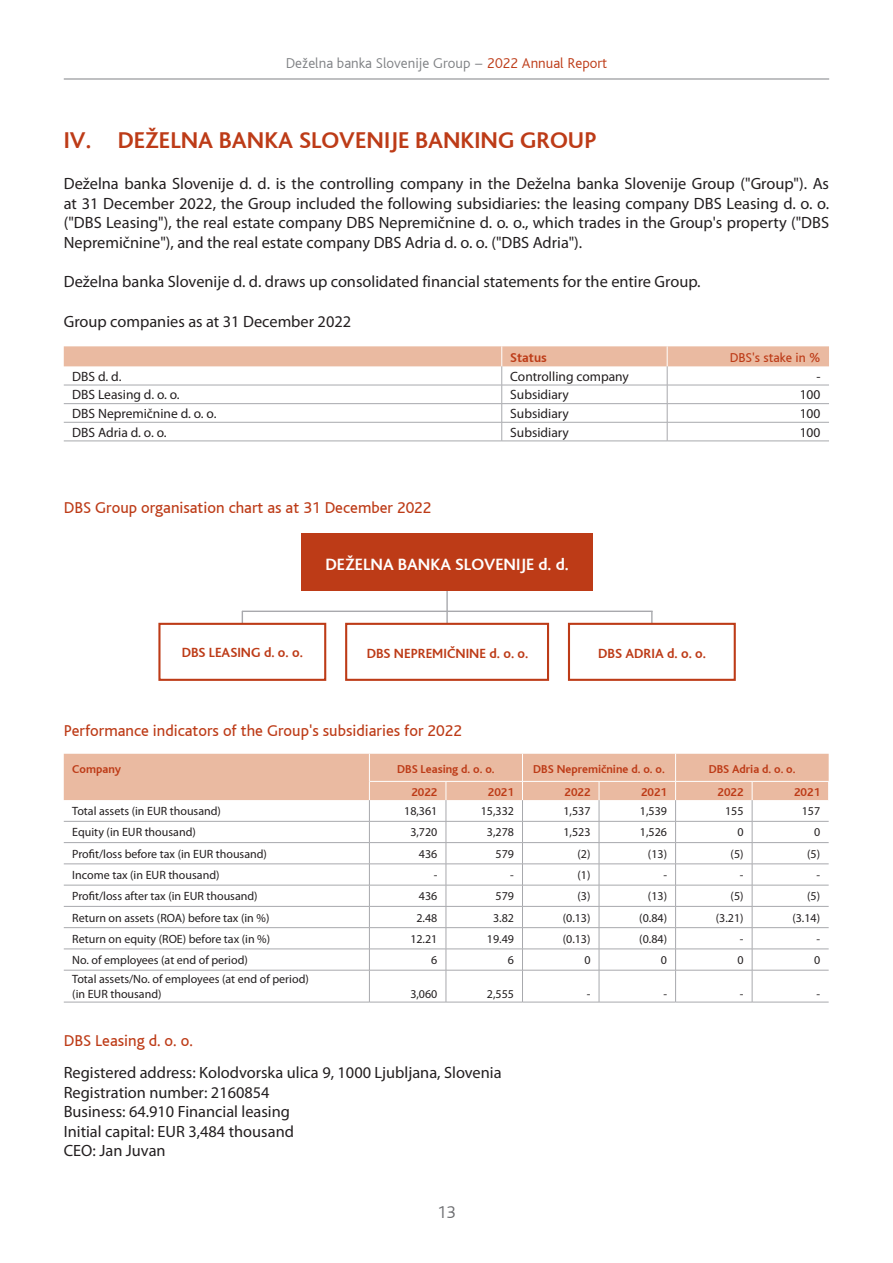
<style>
.page{position:relative;width:893px;height:1263px;background:#fff}
.page>*{position:absolute;margin:0;border:0;box-sizing:border-box;transform-origin:0 0}
.t1{font:700 24px "Bliss";color:#bd3b17}
.t2{font:300 18px "Bliss";color:#6c6d70}
.t3{font:700 17.25px "Bliss";color:#fff}
.t4{font:16.5px "Bliss";color:#bd3b17}
.t5{font:16.35px/19.6px "Myriad Pro";color:#231f20;text-align:justify}
.t6{font:300 15px "Bliss";color:#808285}
.t7{font:700 13.95px "Bliss";color:#bd3b17}
.t8{font:13.5px "Myriad Pro";color:#231f20}
.t9{font:13.5px "Bliss";color:#bd3b17}
.t10{font:700 13.5px "Bliss";color:#bd3b17}
.t11{font:12px/14.4px "Myriad Pro";color:#231f20}
.t12{font:700 12px "Bliss";color:#bd3b17}
.s1{color:#bd3b17}
</style>
<div class="page">
<hr style="left:64px;top:79px;width:765px;height:1px;background:#808285">
<hr style="left:64px;top:441px;width:438px;height:1px;background:#a8a9ad">
<hr style="left:502px;top:441px;width:165px;height:1px;background:#a8a9ad">
<hr style="left:667px;top:441px;width:162px;height:1px;background:#a8a9ad">
<svg style="left:64px;top:346px;width:765px;height:95px"></svg>
<hr style="left:446px;top:585px;width:2px;height:26px;background:#a8a9ad">
<div style="left:301px;top:533px;width:292px;height:58px;background:#bd3b17"></div>
<hr style="left:242px;top:611px;width:411px;height:1px;background:#a8a9ad">
<hr style="left:242px;top:611px;width:1px;height:31px;background:#a8a9ad">
<div style="left:158px;top:623px;width:168px;height:58px;border:2px solid #bd3b17"></div>
<hr style="left:446px;top:611px;width:2px;height:31px;background:#a8a9ad">
<div style="left:346px;top:624px;width:202px;height:56px;background:#fff"></div>
<div style="left:345px;top:623px;width:204px;height:58px;border:2px solid #bd3b17"></div>
<hr style="left:651px;top:611px;width:2px;height:31px;background:#a8a9ad">
<div style="left:569px;top:624px;width:166px;height:56px;background:#fff"></div>
<div style="left:568px;top:623px;width:168px;height:58px;border:2px solid #bd3b17"></div>
<hr style="left:64px;top:970px;width:305px;height:1px;background:#a8a9ad">
<hr style="left:369px;top:970px;width:77px;height:1px;background:#a8a9ad">
<hr style="left:446px;top:970px;width:76px;height:1px;background:#a8a9ad">
<hr style="left:522px;top:970px;width:77px;height:1px;background:#a8a9ad">
<hr style="left:599px;top:970px;width:77px;height:1px;background:#a8a9ad">
<hr style="left:676px;top:970px;width:76px;height:1px;background:#a8a9ad">
<hr style="left:752px;top:970px;width:77px;height:1px;background:#a8a9ad">
<hr style="left:64px;top:1002px;width:305px;height:1px;background:#a8a9ad">
<hr style="left:369px;top:1002px;width:77px;height:1px;background:#a8a9ad">
<hr style="left:446px;top:1002px;width:76px;height:1px;background:#a8a9ad">
<hr style="left:522px;top:1002px;width:77px;height:1px;background:#a8a9ad">
<hr style="left:599px;top:1002px;width:77px;height:1px;background:#a8a9ad">
<hr style="left:676px;top:1002px;width:76px;height:1px;background:#a8a9ad">
<hr style="left:752px;top:1002px;width:77px;height:1px;background:#a8a9ad">
<hr style="left:369px;top:970px;width:1px;height:32px;background:#a8a9ad">
<hr style="left:446px;top:970px;width:1px;height:32px;background:#a8a9ad">
<hr style="left:522px;top:970px;width:1px;height:32px;background:#a8a9ad">
<hr style="left:599px;top:970px;width:1px;height:32px;background:#a8a9ad">
<hr style="left:675px;top:970px;width:1px;height:32px;background:#a8a9ad">
<hr style="left:752px;top:970px;width:1px;height:32px;background:#a8a9ad">
<svg style="left:64px;top:754px;width:765px;height:216px"></svg>
<p class="t6" style="left:286px;top:55px;width:323px">Deželna banka Slovenije Group − <span class="s1">2022 Annual Report</span></p>
<h1 class="t1" style="left:64px;top:128px;width:534px">IV. DEŽELNA BANKA SLOVENIJE BANKING GROUP</h1>
<p class="t5" style="left:64px;top:174px;width:767px">Deželna banka Slovenije d. d. is the controlling company in the Deželna banka Slovenije Group ("Group"). As at 31 December 2022, the Group included the following subsidiaries: the leasing company DBS Leasing d. o. o. ("DBS Leasing"), the real estate company DBS Nepremičnine d. o. o., which trades in the Group's property ("DBS Nepremičnine"), and the real estate company DBS Adria d. o. o. ("DBS Adria").</p>
<p class="t5" style="left:64px;top:272px;width:638px">Deželna banka Slovenije d. d. draws up consolidated financial statements for the entire Group.</p>
<p class="t5" style="left:64px;top:311px;width:289px">Group companies as at 31 December 2022</p>
<p class="t10" style="left:510px;top:351px;width:38px">Status</p>
<p class="t9" style="left:730px;top:351px;width:92px">DBS's stake in %</p>
<p class="t8" style="left:72px;top:369px;width:51px">DBS d. d.</p>
<p class="t8" style="left:510px;top:369px;width:120px">Controlling company</p>
<p class="t8" style="left:816px;top:369px;width:6px">-</p>
<p class="t8" style="left:72px;top:387px;width:109px">DBS Leasing d. o. o.</p>
<p class="t8" style="left:510px;top:387px;width:60px">Subsidiary</p>
<p class="t8" style="left:800px;top:387px;width:22px">100</p>
<p class="t8" style="left:72px;top:406px;width:146px">DBS Nepremičnine d. o. o.</p>
<p class="t8" style="left:510px;top:406px;width:60px">Subsidiary</p>
<p class="t8" style="left:800px;top:406px;width:22px">100</p>
<p class="t8" style="left:72px;top:425px;width:96px">DBS Adria d. o. o.</p>
<p class="t8" style="left:510px;top:425px;width:60px">Subsidiary</p>
<p class="t8" style="left:800px;top:425px;width:22px">100</p>
<p class="t4" style="left:64px;top:499px;width:369px">DBS Group organisation chart as at 31 December 2022</p>
<p class="t3" style="left:325px;top:555px;width:245px">DEŽELNA BANKA SLOVENIJE d. d.</p>
<p class="t7" style="left:182px;top:646px;width:123px">DBS LEASING d. o. o.</p>
<p class="t7" style="left:367px;top:646px;width:163px">DBS NEPREMI»NINE d. o. o.</p>
<p class="t7" style="left:598px;top:646px;width:109px">DBS ADRIA d. o. o.</p>
<p class="t4" style="left:64px;top:722px;width:400px">Performance indicators of the Group's subsidiaries for 2022</p>
<p class="t12" style="left:72px;top:762px;width:50px">Company</p>
<p class="t12" style="left:397px;top:762px;width:99px">DBS Leasing d. o. o.</p>
<p class="t12" style="left:533px;top:762px;width:133px">DBS NepremiËnine d. o. o.</p>
<p class="t12" style="left:709px;top:762px;width:88px">DBS Adria d. o. o.</p>
<p class="t12" style="left:411px;top:786px;width:28px">2022</p>
<p class="t12" style="left:488px;top:786px;width:28px">2021</p>
<p class="t12" style="left:564px;top:786px;width:28px">2022</p>
<p class="t12" style="left:641px;top:786px;width:28px">2021</p>
<p class="t12" style="left:718px;top:786px;width:28px">2022</p>
<p class="t12" style="left:794px;top:786px;width:28px">2021</p>
<p class="t11" style="left:72px;top:804px;width:150px">Total assets (in EUR thousand)</p>
<p class="t11" style="left:404px;top:804px;width:35px">18,361</p>
<p class="t11" style="left:481px;top:804px;width:35px">15,332</p>
<p class="t11" style="left:563px;top:804px;width:29px">1,537</p>
<p class="t11" style="left:640px;top:804px;width:29px">1,539</p>
<p class="t11" style="left:725px;top:804px;width:20px">155</p>
<p class="t11" style="left:802px;top:804px;width:20px">157</p>
<p class="t11" style="left:72px;top:825px;width:125px">Equity (in EUR thousand)</p>
<p class="t11" style="left:410px;top:825px;width:29px">3,720</p>
<p class="t11" style="left:487px;top:825px;width:29px">3,278</p>
<p class="t11" style="left:563px;top:825px;width:29px">1,523</p>
<p class="t11" style="left:640px;top:825px;width:29px">1,526</p>
<p class="t11" style="left:737px;top:825px;width:8px">0</p>
<p class="t11" style="left:814px;top:825px;width:8px">0</p>
<p class="t11" style="left:72px;top:847px;width:196px">Profit/loss before tax (in EUR thousand)</p>
<p class="t11" style="left:419px;top:847px;width:20px">436</p>
<p class="t11" style="left:495px;top:847px;width:20px">579</p>
<p class="t11" style="left:578px;top:847px;width:14px">(2)</p>
<p class="t11" style="left:648px;top:847px;width:21px">(13)</p>
<p class="t11" style="left:731px;top:847px;width:14px">(5)</p>
<p class="t11" style="left:807px;top:847px;width:14px">(5)</p>
<p class="t11" style="left:72px;top:868px;width:149px">Income tax (in EUR thousand)</p>
<p class="t11" style="left:434px;top:868px;width:5px">-</p>
<p class="t11" style="left:510px;top:868px;width:5px">-</p>
<p class="t11" style="left:578px;top:868px;width:14px">(1)</p>
<p class="t11" style="left:663px;top:868px;width:5px">-</p>
<p class="t11" style="left:740px;top:868px;width:5px">-</p>
<p class="t11" style="left:816px;top:868px;width:5px">-</p>
<p class="t11" style="left:72px;top:889px;width:187px">Profit/loss after tax (in EUR thousand)</p>
<p class="t11" style="left:419px;top:889px;width:20px">436</p>
<p class="t11" style="left:495px;top:889px;width:20px">579</p>
<p class="t11" style="left:578px;top:889px;width:14px">(3)</p>
<p class="t11" style="left:648px;top:889px;width:21px">(13)</p>
<p class="t11" style="left:731px;top:889px;width:14px">(5)</p>
<p class="t11" style="left:807px;top:889px;width:14px">(5)</p>
<p class="t11" style="left:72px;top:910px;width:199px">Return on assets (ROA) before tax (in %)</p>
<p class="t11" style="left:416px;top:910px;width:22px">2.48</p>
<p class="t11" style="left:493px;top:910px;width:22px">3.82</p>
<p class="t11" style="left:563px;top:910px;width:29px">(0.13)</p>
<p class="t11" style="left:639px;top:910px;width:29px">(0.84)</p>
<p class="t11" style="left:716px;top:910px;width:29px">(3.21)</p>
<p class="t11" style="left:792px;top:910px;width:29px">(3.14)</p>
<p class="t11" style="left:72px;top:932px;width:199px">Return on equity (ROE) before tax (in %)</p>
<p class="t11" style="left:410px;top:932px;width:29px">12.21</p>
<p class="t11" style="left:487px;top:932px;width:29px">19.49</p>
<p class="t11" style="left:563px;top:932px;width:29px">(0.13)</p>
<p class="t11" style="left:639px;top:932px;width:29px">(0.84)</p>
<p class="t11" style="left:740px;top:932px;width:5px">-</p>
<p class="t11" style="left:816px;top:932px;width:5px">-</p>
<p class="t11" style="left:72px;top:953px;width:177px">No. of employees (at end of period)</p>
<p class="t11" style="left:431px;top:953px;width:8px">6</p>
<p class="t11" style="left:508px;top:953px;width:8px">6</p>
<p class="t11" style="left:584px;top:953px;width:8px">0</p>
<p class="t11" style="left:661px;top:953px;width:8px">0</p>
<p class="t11" style="left:737px;top:953px;width:8px">0</p>
<p class="t11" style="left:814px;top:953px;width:8px">0</p>
<p class="t11" style="left:72px;top:972px;width:238px">Total assets/No. of employees (at end of period) (in EUR thousand)</p>
<p class="t11" style="left:410px;top:987px;width:29px">3,060</p>
<p class="t11" style="left:487px;top:987px;width:29px">2,555</p>
<p class="t11" style="left:587px;top:987px;width:5px">-</p>
<p class="t11" style="left:663px;top:987px;width:5px">-</p>
<p class="t11" style="left:740px;top:987px;width:5px">-</p>
<p class="t11" style="left:816px;top:987px;width:5px">-</p>
<p class="t4" style="left:64px;top:1032px;width:130px">DBS Leasing d. o. o.</p>
<p class="t5" style="left:64px;top:1063px;width:439px;text-align:left">Registered address: Kolodvorska ulica 9, 1000 Ljubljana, Slovenia Registration number: 2160854<br>Business: 64.910 Financial leasing<br>Initial capital: EUR 3,484 thousand<br>CEO: Jan Juvan</p>
<p class="t2" style="left:437px;top:1202px;width:20px">13</p>
</div>
